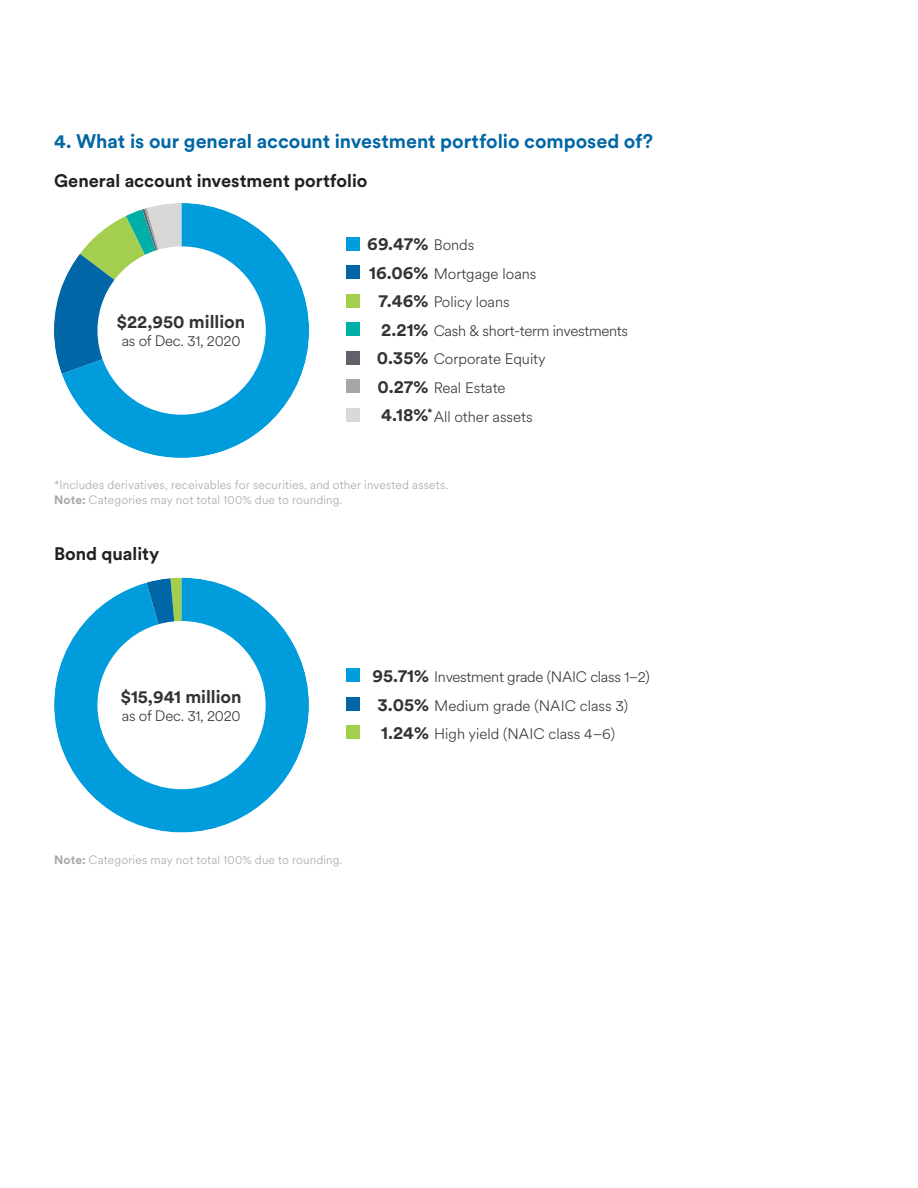
<style>
.page{position:relative;width:918px;height:1188px;background:#fff}
.page>*{position:absolute;margin:0;border:0;box-sizing:border-box;transform-origin:0 0}
.t1{font:700 19.5px "Met Life Circular";color:#0066a5}
.t2{font:700 18px/28.5px "Met Life Circular";color:#323333;text-align:justify}
.t3{font:700 18px "Met Life Circular";color:#231f20}
.t4{font:300 15px/28.5px "Met Life Circular";color:#323333}
.t5{font:300 15px "Met Life Circular";letter-spacing:-.02em;color:#323333}
.t6{font:300 12px/15px "Met Life Circular";letter-spacing:.01em;color:#a3a7a9}
.t7{font:700 10.5px "Met Life Circular";color:#323333}
.s1{font-weight:700}
</style>
<div class="page">
<div style="left:346px;top:669px;width:14px;height:13px;background:#009cdc"></div>
<div style="left:346px;top:697px;width:14px;height:14px;background:#0066a5"></div>
<div style="left:346px;top:726px;width:14px;height:13px;background:#a4cf4e"></div>
<svg style="left:54px;top:578px;width:255px;height:254px"></svg>
<div style="left:346px;top:237px;width:14px;height:13px;background:#009cdc"></div>
<div style="left:346px;top:265px;width:14px;height:14px;background:#0066a5"></div>
<div style="left:346px;top:294px;width:14px;height:13px;background:#a4cf4e"></div>
<div style="left:346px;top:322px;width:14px;height:14px;background:#00afa8"></div>
<div style="left:346px;top:351px;width:14px;height:13px;background:#5f6369"></div>
<div style="left:346px;top:379px;width:14px;height:14px;background:#a3a7a9"></div>
<div style="left:346px;top:408px;width:14px;height:14px;background:#d8d9d7"></div>
<svg style="left:54px;top:286px;width:8px;height:88px"></svg>
<svg style="left:62px;top:203px;width:247px;height:255px"></svg>
<h1 class="t1" style="left:54px;top:128px;width:601px">4. What is our general account investment portfolio composed of?</h1>
<p class="t3" style="left:54px;top:168px;width:315px">General account investment portfolio</p>
<p class="t2" style="left:117px;top:307px;width:130px">$22,950 million</p>
<p class="t5" style="left:122px;top:331px;width:120px">as of Dec. 31, 2020</p>
<p class="t2" style="left:367px;top:229px;width:63px;text-align:right">69.47%<br>16.06%<br>7.46%<br>2.21%<br>0.35%<br>0.27%<br>4.18%</p>
<p class="t4" style="left:434px;top:230px;width:196px">Bonds<br>Mortgage loans<br>Policy loans<br>Cash &amp; short-term investments<br>Corporate Equity<br>Real Estate<br>All other assets</p>
<p class="t7" style="left:427px;top:405px;width:6px">*</p>
<p class="t6" style="left:54px;top:476px;width:396px">*Includes derivatives, receivables for securities, and other invested assets.<br><span class="s1">Note:</span> Categories may not total 100% due to rounding.</p>
<p class="t3" style="left:54px;top:542px;width:107px">Bond quality</p>
<p class="t2" style="left:121px;top:682px;width:122px">$15,941 million</p>
<p class="t5" style="left:122px;top:706px;width:120px">as of Dec. 31, 2020</p>
<p class="t2" style="left:372px;top:661px;width:58px">95.71% 3.05% 1.24%</p>
<p class="t4" style="left:434px;top:662px;width:217px">Investment grade (NAIC class 1–2)<br>Medium grade (NAIC class 3)<br>High yield (NAIC class 4–6)</p>
<p class="t6" style="left:54px;top:851px;width:290px"><span class="s1">Note:</span> Categories may not total 100% due to rounding.</p>
</div>
